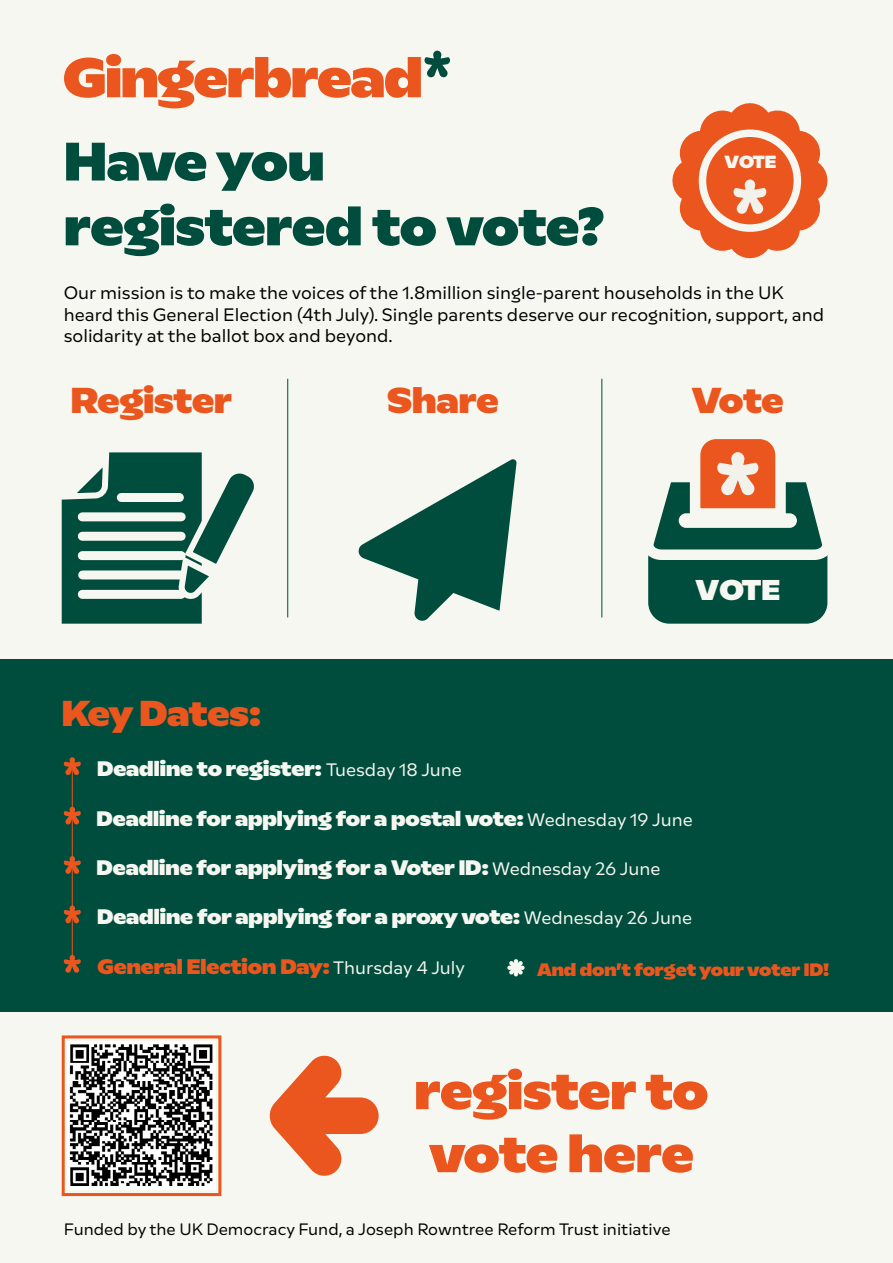
<style>
.page{position:relative;width:893px;height:1263px;background:#f7f7f1}
.page>*{position:absolute;margin:0;border:0;box-sizing:border-box;transform-origin:0 0}
.t1{font:900 54px/64.8px "Gingerbread Multima";letter-spacing:-.005em;color:#004d3d}
.t2{font:900 52.5px/63px "Gingerbread Multima";letter-spacing:-.005em;color:#ea561d}
.t3{font:900 36px "Gingerbread Multima";letter-spacing:-.01em;color:#ea561d}
.t4{font:900 28.65px "Gingerbread Multima";color:#f7f7f1}
.t5{font:900 21px "Gingerbread Multima";color:#f7f7f1}
.t6{font:900 21px "Gingerbread Multima";color:#ea561d}
.t7{font:18px/21.6px "Gingerbread Multima";color:#000}
.t8{font:900 18px "Gingerbread Multima";color:#ea561d}
.t9{font:900 17.55px "Gingerbread Multima";color:#f7f7f1}
.t10{font:16.5px "Gingerbread Multima";color:#000}
.s1{font-weight:400;font-size:18px}
.s2{font-weight:400;font-size:18px;color:#f7f7f1}
</style>
<div class="page">
<div style="left:0;top:659px;width:893px;height:353px;background:#004d3d"></div>
<div style="left:648px;top:524px;width:179px;height:100px;background:#004d3d;border-radius:21px"></div>
<svg style="left:648px;top:439px;width:180px;height:126px"></svg>
<svg style="left:61px;top:452px;width:193px;height:172px"></svg>
<div style="left:82px;top:512px;width:99px;height:9px;background:#f7f7f1"></div>
<div style="left:121px;top:493px;width:58px;height:9px;background:#f7f7f1"></div>
<div style="left:82px;top:532px;width:99px;height:9px;background:#f7f7f1"></div>
<div style="left:82px;top:551px;width:99px;height:9px;background:#f7f7f1"></div>
<div style="left:83px;top:570px;width:98px;height:9px;background:#f7f7f1"></div>
<div style="left:82px;top:590px;width:99px;height:9px;background:#f7f7f1"></div>
<svg style="left:358px;top:459px;width:159px;height:162px"></svg>
<svg style="left:672px;top:103px;width:156px;height:156px"></svg>
<hr style="left:287px;top:379px;width:1px;height:238px;background:#004d3d">
<hr style="left:601px;top:379px;width:1px;height:238px;background:#004d3d">
<div style="left:62px;top:1035px;width:159px;height:161px;border:3px solid #ea561d"></div>
<img style="left:68px;top:1042px;width:148px;height:148px">
<svg style="left:270px;top:1055px;width:109px;height:121px"></svg>
<svg style="left:64px;top:757px;width:17px;height:18px"></svg>
<svg style="left:64px;top:807px;width:17px;height:17px"></svg>
<svg style="left:64px;top:856px;width:17px;height:18px"></svg>
<svg style="left:64px;top:905px;width:17px;height:18px"></svg>
<svg style="left:64px;top:955px;width:17px;height:18px"></svg>
<hr style="left:72px;top:766px;width:1px;height:199px;background:#ea561d">
<svg style="left:507px;top:959px;width:18px;height:18px"></svg>
<svg style="left:64px;top:51px;width:386px;height:57px"></svg>
<h1 class="t1" style="left:64px;top:127px;width:542px">Have you registered to vote?</h1>
<p class="t9" style="left:725px;top:149px;width:53px">VOTE</p>
<p class="t7" style="left:64px;top:282px;width:762px">Our mission is to make the voices of the 1.8million single-parent households in the UK heard this General Election (4th July). Single parents deserve our recognition, support, and solidarity at the ballot box and beyond.</p>
<h3 class="t3" style="left:71px;top:375px;width:163px">Register</h3>
<h3 class="t3" style="left:387px;top:375px;width:113px">Share</h3>
<h3 class="t3" style="left:692px;top:375px;width:93px">Vote</h3>
<h3 class="t3" style="left:62px;top:688px;width:201px">Key Dates:</h3>
<h3 class="t4" style="left:696px;top:571px;width:86px">VOTE</h3>
<p class="t5" style="left:97px;top:754px;width:366px">Deadline to register: <span class="s1">Tuesday 18 June</span></p>
<p class="t5" style="left:97px;top:804px;width:598px">Deadline for applying for a postal vote: <span class="s1">Wednesday 19 June</span></p>
<p class="t5" style="left:97px;top:853px;width:565px">Deadline for applying for a Voter ID: <span class="s1">Wednesday 26 June</span></p>
<p class="t5" style="left:97px;top:902px;width:596px">Deadline for applying for a proxy vote: <span class="s1">Wednesday 26 June</span></p>
<p class="t6" style="left:98px;top:952px;width:369px">General Election Day: <span class="s2">Thursday 4 July</span></p>
<p class="t8" style="left:537px;top:957px;width:294px">And don’t forget your voter ID!</p>
<h2 class="t2" style="left:414px;top:1057px;width:295px">register to vote here</h2>
<p class="t10" style="left:64px;top:1219px;width:608px">Funded by the UK Democracy Fund, a Joseph Rowntree Reform Trust initiative</p>
</div>
